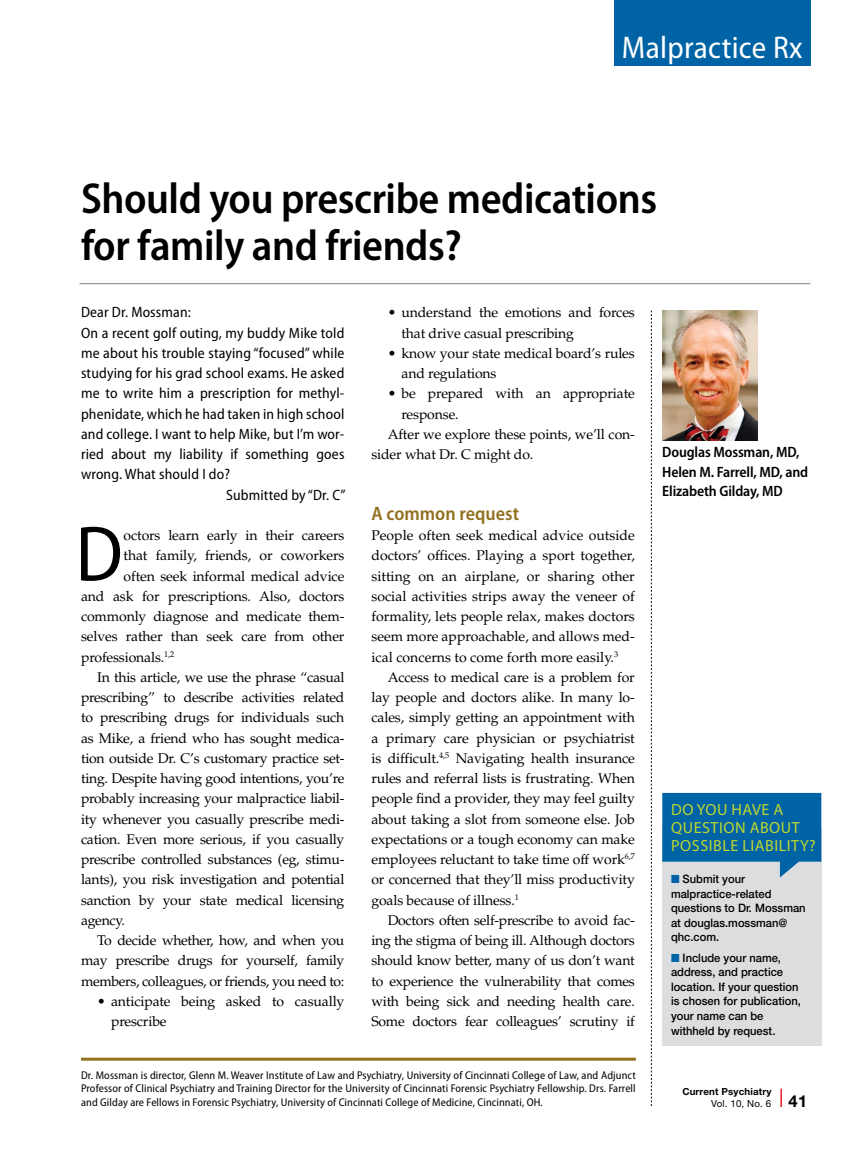
<style>
.page{position:relative;width:851px;height:1161px;background:#fff}
.page>*{position:absolute;margin:0;border:0;box-sizing:border-box;transform-origin:0 0}
.Body_Drop_Cap{font:semi-condensed 79.05px "Myriad Pro";color:#000}
.Article_Title{font:600 semi-condensed 43.5px/46.5px "Myriad Pro";letter-spacing:-.01em;color:#000}
.t1{font:semi-condensed 31.5px "Myriad Pro";letter-spacing:.01em;color:#fff}
.t2{font:600 semi-condensed 19.5px "Myriad Pro";color:#91701f}
.t3{font:700 16.5px "Helvetica Neue LT Std";color:#000}
.Author__MD{font:16.2px/18px "Myriad Pro";letter-spacing:.03em;color:#bfd730}
.Case_Study{font:semi-condensed 15px/20.2px "Myriad Pro";letter-spacing:.01em;color:#000;text-align:justify}
.Author_Name{font:600 semi-condensed 15px/19.5px "Myriad Pro";letter-spacing:-.01em;color:#000}
.Body_2{font:14.1px/20.2px "Palatino LT Std";letter-spacing:-.02em;color:#000;text-align:justify}
.Body_1{font:14.1px/20.2px "Palatino LT Std";color:#000;text-align:justify}
.Body_Drop_Cap-2{font:14.1px "Palatino LT Std";letter-spacing:-.01em;color:#000}
.Body_Bullet{font:14.1px/20.2px "Palatino LT Std";letter-spacing:-.01em;color:#000}
.Author__MD-2{font:500 11.7px/14.7px "Helvetica Neue LT Std";color:#000;scale:.96 1}
.t4{font:semi-condensed 11.25px/13.5px "Myriad Pro";letter-spacing:.01em;color:#000;text-align:justify}
.t5{font:700 9.75px "Helvetica Neue LT Std";letter-spacing:.015em;color:#000}
.t6{font:9.75px "Helvetica Neue LT Std";letter-spacing:.015em;color:#000}
.s1{color:#0063a5}
</style>
<div class="page">
<div style="left:614px;top:0;width:196px;height:66px;background:#0063a5"></div>
<svg style="left:651px;top:310px;width:1px;height:796px"></svg>
<svg style="left:780px;top:1089px;width:1px;height:18px"></svg>
<hr style="left:80px;top:283px;width:730px;height:1px;background:#808285">
<img style="left:663px;top:310px;width:94px;height:131px">
<div style="left:662px;top:830px;width:159px;height:216px;background:#dcddde"></div>
<svg style="left:662px;top:793px;width:159px;height:85px"></svg>
<hr style="left:81px;top:1058px;width:554px;height:3px;background:#91701f">
<p class="t1" style="left:622px;top:28px;width:182px">Malpractice Rx</p>
<p class="Article_Title" style="left:81px;top:175px;width:577px">Should you prescribe medications for family and friends?</p>
<p class="Case_Study" style="left:81px;top:302px;width:111px">Dear Dr. Mossman:</p>
<p class="Case_Study" style="left:81px;top:322px;width:265px">On a recent golf outing, my buddy Mike told me about his trouble staying “focused” while studying for his grad school exams. He asked me to write him a prescription for methyl&shy;phenidate, which he had taken in high school and college. I want to help Mike, but I’m wor&shy;ried about my liability if something goes wrong. What should I do?</p>
<p class="Case_Study" style="left:226px;top:484px;width:121px">Submitted by “Dr. C”</p>
<p class="Body_Drop_Cap" style="left:75px;top:506px;width:49px">D</p>
<p class="Body_Drop_Cap-2" style="left:124px;top:527px;width:222px">octors learn early in their careers</p>
<p class="Body_Drop_Cap-2" style="left:124px;top:547px;width:222px">that family, friends, or coworkers</p>
<p class="Body_Drop_Cap-2" style="left:124px;top:567px;width:222px">often seek informal medical advice</p>
<p class="Body_Drop_Cap-2" style="left:81px;top:588px;width:265px">and ask for prescriptions. Also, doctors</p>
<p class="Body_Drop_Cap-2" style="left:81px;top:608px;width:265px">commonly diagnose and medicate them-</p>
<p class="Body_Drop_Cap-2" style="left:81px;top:628px;width:265px">selves rather than seek care from other</p>
<p class="Body_Drop_Cap-2" style="left:81px;top:648px;width:95px">professionals.<sup>1,2</sup></p>
<p class="Body_2" style="left:81px;top:667px;width:265px;text-indent:16px">In this article, we use the phrase “casual prescribing” to describe activities related to prescribing drugs for individuals such as Mike, a friend who has sought medica&shy;tion outside Dr. C’s customary practice set&shy;ting. Despite having good intentions, you’re probably increasing your malpractice liabil&shy;ity whenever you casually prescribe medi&shy;cation. Even more serious, if you casually prescribe controlled substances (eg, stimu&shy;lants), you risk investigation and potential sanction by your state medical licensing agency.</p>
<p class="Body_2" style="left:81px;top:930px;width:265px;text-indent:16px">To decide whether, how, and when you may prescribe drugs for yourself, family members, colleagues, or friends, you need to:</p>
<p class="Body_Bullet" style="left:111px;top:991px;width:235px;text-indent:-14px">• anticipate being asked to casually prescribe</p>
<p class="Body_Bullet" style="left:401px;top:303px;width:235px;text-indent:-14px">• understand the emotions and forces that drive casual prescribing</p>
<p class="Body_Bullet" style="left:401px;top:343px;width:235px;text-indent:-14px">• know your state medical board’s rules and regulations</p>
<p class="Body_Bullet" style="left:401px;top:384px;width:235px;text-indent:-14px">• be prepared with an appropriate response.</p>
<p class="Body_2" style="left:371px;top:424px;width:265px;text-indent:16px">After we explore these points, we’ll con&shy;sider what Dr. C might do.</p>
<h1 class="t2" style="left:371px;top:501px;width:149px">A common request</h1>
<p class="Body_1" style="left:371px;top:525px;width:265px">People often seek medical advice outside doctors’ offices. Playing a sport together, sitting on an airplane, or sharing other social activities strips away the veneer of formality, lets people relax, makes doctors seem more approachable, and allows med&shy;ical concerns to come forth more easily.<sup>3</sup></p>
<p class="Body_2" style="left:371px;top:667px;width:265px;text-indent:16px">Access to medical care is a problem for lay people and doctors alike. In many lo&shy;cales, simply getting an appointment with a primary care physician or psychiatrist is difficult.<sup>4,5</sup> Navigating health insurance rules and referral lists is frustrating. When people find a provider, they may feel guilty about taking a slot from someone else. Job expectations or a tough economy can make employees reluctant to take time off work<sup>6,7 </sup>or concerned that they’ll miss productivity goals because of illness.<sup>1</sup></p>
<p class="Body_2" style="left:371px;top:910px;width:265px;text-indent:16px">Doctors often self-prescribe to avoid fac&shy;ing the stigma of being ill. Although doctors should know better, many of us don’t want to experience the vulnerability that comes with being sick and needing health care.<br>Some doctors fear colleagues’ scrutiny if</p>
<p class="t4" style="left:81px;top:1068px;width:556px">Dr. Mossman is director, Glenn M. Weaver Institute of Law and Psychiatry, University of Cincinnati College of Law, and Adjunct Professor of Clinical Psychiatry and Training Director for the University of Cincinnati Forensic Psychiatry Fellowship. Drs. Farrell and Gilday are Fellows in Forensic Psychiatry, University of Cincinnati College of Medicine, Cincinnati, OH.</p>
<p class="Author_Name" style="left:662px;top:442px;width:147px">Douglas Mossman, MD,<br>Helen M. Farrell, MD, and<br>Elizabeth Gilday, MD</p>
<p class="Author__MD" style="left:671px;top:800px;width:146px">DO YOU HAVE A<br>QUESTION ABOUT<br>POSSIBLE LIABILITY?</p>
<p class="Author__MD-2" style="left:671px;top:871px;width:142px"><span class="s1">■</span> Submit your malpractice-related questions to Dr. Mossman at douglas.mossman@ qhc.com.</p>
<p class="Author__MD-2" style="left:671px;top:950px;width:137px"><span class="s1">■</span> Include your name, address, and practice location. If your question is chosen for publication, your name can be withheld by request.</p>
<p class="t5" style="left:682px;top:1085px;width:90px">Current Psychiatry</p>
<p class="t6" style="left:711px;top:1098px;width:62px">Vol. 10, No. 6</p>
<p class="t3" style="left:788px;top:1091px;width:20px">41</p>
</div>
